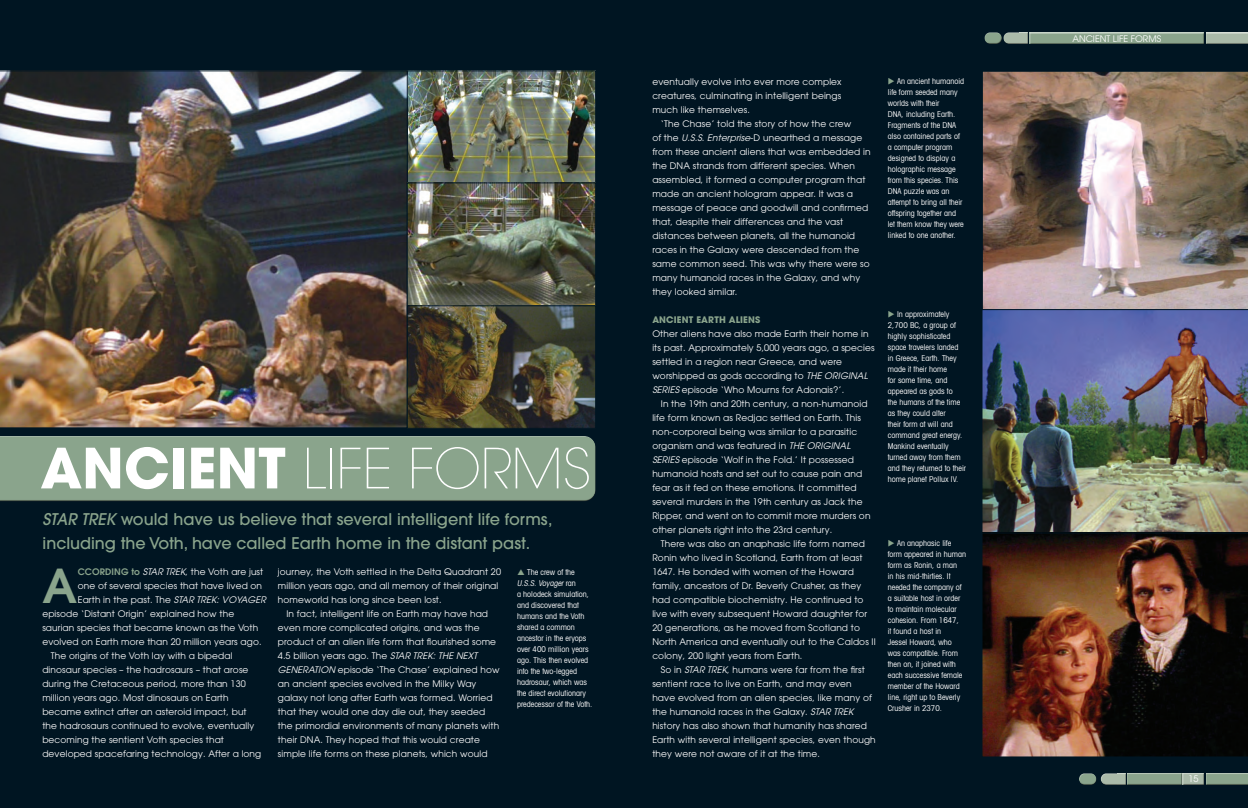
<style>
.page{position:relative;width:1248px;height:808px;background:#fff}
.page>*{position:absolute;margin:0;border:0;box-sizing:border-box;transform-origin:0 0}
.t1{font:200 55px "Avant Garde LT";color:#fff}
.t2{font:600 46.9px "Avant Garde";color:#8aa48c}
.t3{font:500 16px/24px "Avant Garde";color:#8aa48c}
.t4{font:9px/14px "Avant Garde";letter-spacing:.015em;color:#fff}
.t5{font:700 9px "Avant Garde";letter-spacing:.015em;color:#8aa48c}
.t6{font:condensed 8px/11px "Avant Garde LT";color:#fff}
.s1{font-weight:700}
.s2{font-style:italic}
.s3{font-weight:600;color:#8aa48c}
.s4{font-family:"Avant Garde LT";font-style:italic}
.s5{color:#8aa48c}
</style>
<div class="page">
<div style="left:0;top:0;width:1247px;height:808px;background:#001522"></div>
<div style="left:0;top:435px;width:596px;height:60px;background:#fff;opacity:.75"></div>
<div style="left:0;top:439px;width:596px;height:63px;background:#8aa48c"></div>
<div style="left:1099px;top:773px;width:27px;height:12px;background:#231f20;opacity:.75"></div>
<div style="left:1126px;top:773px;width:56px;height:12px;background:#8aa48c"></div>
<div style="left:1181px;top:773px;width:24px;height:12px;background:#231f20;opacity:.75"></div>
<div style="left:1204px;top:773px;width:43px;height:12px;background:#8aa48c"></div>
<div style="left:1078px;top:772px;width:19px;height:10px;background:#fff;opacity:.75"></div>
<div style="left:1078px;top:775px;width:20px;height:10px;background:#231f20;opacity:.75"></div>
<div style="left:1002px;top:32px;width:26px;height:12px;background:#231f20;opacity:.75"></div>
<div style="left:1028px;top:32px;width:177px;height:12px;background:#231f20;opacity:.75"></div>
<div style="left:1204px;top:32px;width:43px;height:12px;background:#231f20;opacity:.75"></div>
<div style="left:983px;top:31px;width:19px;height:10px;background:#fff;opacity:.75"></div>
<div style="left:983px;top:34px;width:20px;height:10px;background:#231f20;opacity:.75"></div>
<img style="left:982px;top:71px;width:265px;height:238px">
<img style="left:982px;top:309px;width:265px;height:223px">
<img style="left:982px;top:532px;width:265px;height:225px">
<img style="left:409px;top:72px;width:185px;height:110px">
<div style="left:407px;top:70px;width:189px;height:127px;border:1px solid #001522"></div>
<img style="left:0;top:70px;width:408px;height:358px">
<img style="left:409px;top:184px;width:185px;height:121px">
<div style="left:407px;top:182px;width:189px;height:136px;border:1px solid #001522"></div>
<img style="left:409px;top:307px;width:185px;height:120px">
<div style="left:407px;top:305px;width:189px;height:124px;border:1px solid #001522"></div>
<h1 class="t1" style="left:40px;top:436px;width:552px"><span class="s1">ANCIENT</span> LIFE FORMS</h1>
<h3 class="t3" style="left:43px;top:508px;width:511px"><span class="s2">STAR TREK</span> would have us believe that several intelligent life forms, including the Voth, have called Earth home in the distant past.</h3>
<h2 class="t2" style="left:42px;top:555px;width:36px">A</h2>
<p class="t4" style="left:78px;top:565px;width:187px"><span class="s3">CCORDING to</span> <span class="s4">STAR TREK</span>, the Voth are just</p>
<p class="t4" style="left:78px;top:579px;width:186px">one of several species that have lived on</p>
<p class="t4" style="left:78px;top:593px;width:190px">Earth in the past. The <span class="s4">STAR TREK: VOYAGER</span></p>
<p class="t4" style="left:42px;top:607px;width:193px">episode ‘Distant Origin’ explained how the</p>
<p class="t4" style="left:42px;top:621px;width:217px">saurian species that became known as the Voth</p>
<p class="t4" style="left:42px;top:635px;width:221px">evolved on Earth more than 20 million years ago.</p>
<p class="t4" style="left:51px;top:649px;width:183px">The origins of the Voth lay with a bipedal</p>
<p class="t4" style="left:42px;top:663px;width:208px">dinosaur species – the hadrosaurs – that arose</p>
<p class="t4" style="left:42px;top:677px;width:205px">during the Cretaceous period, more than 130</p>
<p class="t4" style="left:42px;top:691px;width:188px">million years ago. Most dinosaurs on Earth</p>
<p class="t4" style="left:42px;top:705px;width:206px">became extinct after an asteroid impact, but</p>
<p class="t4" style="left:42px;top:719px;width:213px">the hadrosaurs continued to evolve, eventually</p>
<p class="t4" style="left:42px;top:733px;width:183px">becoming the sentient Voth species that</p>
<p class="t4" style="left:42px;top:747px;width:220px">developed spacefaring technology. After a long</p>
<p class="t4" style="left:278px;top:565px;width:225px">journey, the Voth settled in the Delta Quadrant 20 million years ago, and all memory of their original homeworld has long since been lost.</p>
<p class="t4" style="left:278px;top:607px;width:223px;text-indent:9px">In fact, intelligent life on Earth may have had even more complicated origins, and was the product of an alien life form that flourished some 4.5 billion years ago. The <span class="s4">STAR TREK: THE NEXT GENERATION</span> episode ‘The Chase’ explained how an ancient species evolved in the Milky Way galaxy not long after Earth was formed. Worried that they would one day die out, they seeded the primordial environments of many planets with their DNA. They hoped that this would create simple life forms on these planets, which would</p>
<p class="t6" style="left:517px;top:566px;width:77px;text-indent:10px">The crew of the<br><span class="s2">U.S.S. Voyager</span> r a n<br>a holodeck simulation, and discovered that humans and the Voth shared a common ancestor in the eryops over 400 million years ago. This then evolved into the two-legged hadrosaur, which was the direct evolutionary predecessor of the Voth.</p>
<p class="t4" style="left:652px;top:75px;width:191px;text-align:justify">eventually evolve into ever more complex creatures, culminating in intelligent beings much like themselves.</p>
<p class="t4" style="left:652px;top:117px;width:220px;text-indent:9px">‘The Chase’ told the story of how the crew<br>of the <span class="s4">U.S.S. Enterprise</span>-D unearthed a message from these ancient aliens that was embedded in the DNA strands from different species. When assembled, it formed a computer program that made an ancient hologram appear. It was a message of peace and goodwill and confirmed that, despite their differences and the vast distances between planets, all the humanoid races in the Galaxy were descended from the same common seed. This was why there were so many humanoid races in the Galaxy, and why they looked similar.</p>
<p class="t5" style="left:652px;top:314px;width:109px">ANCIENT EARTH ALIENS</p>
<p class="t4" style="left:652px;top:327px;width:224px">Other aliens have also made Earth their home in its past. Approximately 5,000 years ago, a species settled in a region near Greece, and were worshipped as gods according to <span class="s4">THE ORIGINAL SERIES</span> episode ‘Who Mourns for Adonais?’.</p>
<p class="t4" style="left:652px;top:397px;width:220px;text-indent:9px">In the 19th and 20th century, a non-humanoid life form known as Redjac settled on Earth. This non-corporeal being was similar to a parasitic organism and was featured in <span class="s4">THE ORIGINAL SERIES</span> episode ‘Wolf in the Fold.’ It possessed humanoid hosts and set out to cause pain and fear as it fed on these emotions. It committed several murders in the 19th century as Jack the Ripper, and went on to commit more murders on other planets right into the 23rd century.</p>
<p class="t4" style="left:652px;top:537px;width:225px;text-indent:9px">There was also an anaphasic life form named Ronin who lived in Scotland, Earth from at least 1647. He bonded with women of the Howard family, ancestors of Dr. Beverly Crusher, as they had compatible biochemistry. He continued to live with every subsequent Howard daughter for 20 generations, as he moved from Scotland to North America and eventually out to the Caldos II colony, 200 light years from Earth.</p>
<p class="t4" style="left:652px;top:663px;width:225px;text-indent:9px">So in <span class="s4">STAR TREK</span>, humans were far from the first sentient race to live on Earth, and may even have evolved from an alien species, like many of the humanoid races in the Galaxy. <span class="s4">STAR TREK </span>history has also shown that humanity has shared Earth with several intelligent species, even though they were not aware of it at the time.</p>
<p class="t6" style="left:887px;top:76px;width:78px"><span class="s5">◆</span> An ancient humanoid life form seeded many worlds with their<br>DNA, including Earth.<br>Fragments of the DNA also contained parts of a computer program designed to display a holographic message from this species. This<br>DNA puzzle was an attempt to bring all their offspring together and let them know they were linked to one another.</p>
<p class="t6" style="left:887px;top:309px;width:80px"><span class="s5">◆</span> In approximately<br>2,700 BC, a group of highly sophisticated space travelers landed in Greece, Earth. They made it their home<br>for some time, and appeared as gods to<br>the humans of the time as they could alter<br>their form at will and command great energy.<br>Mankind eventually turned away from them and they returned to their home planet Pollux IV.</p>
<p class="t6" style="left:887px;top:538px;width:80px"><span class="s5">◆</span> An anaphasic life form appeared in human form as Ronin, a man<br>in his mid-thirties. It needed the company of a suitable host in order to maintain molecular cohesion. From 1647,<br>it found a host in<br>Jessel Howard, who was compatible. From then on, it joined with each successive female member of the Howard line, right up to Beverly<br>Crusher in 2370.</p>
<p class="t4" style="left:1072px;top:32px;width:90px">ANCIENT LIFE FORMS</p>
<p class="t4" style="left:1188px;top:772px;width:11px">15</p>
</div>
